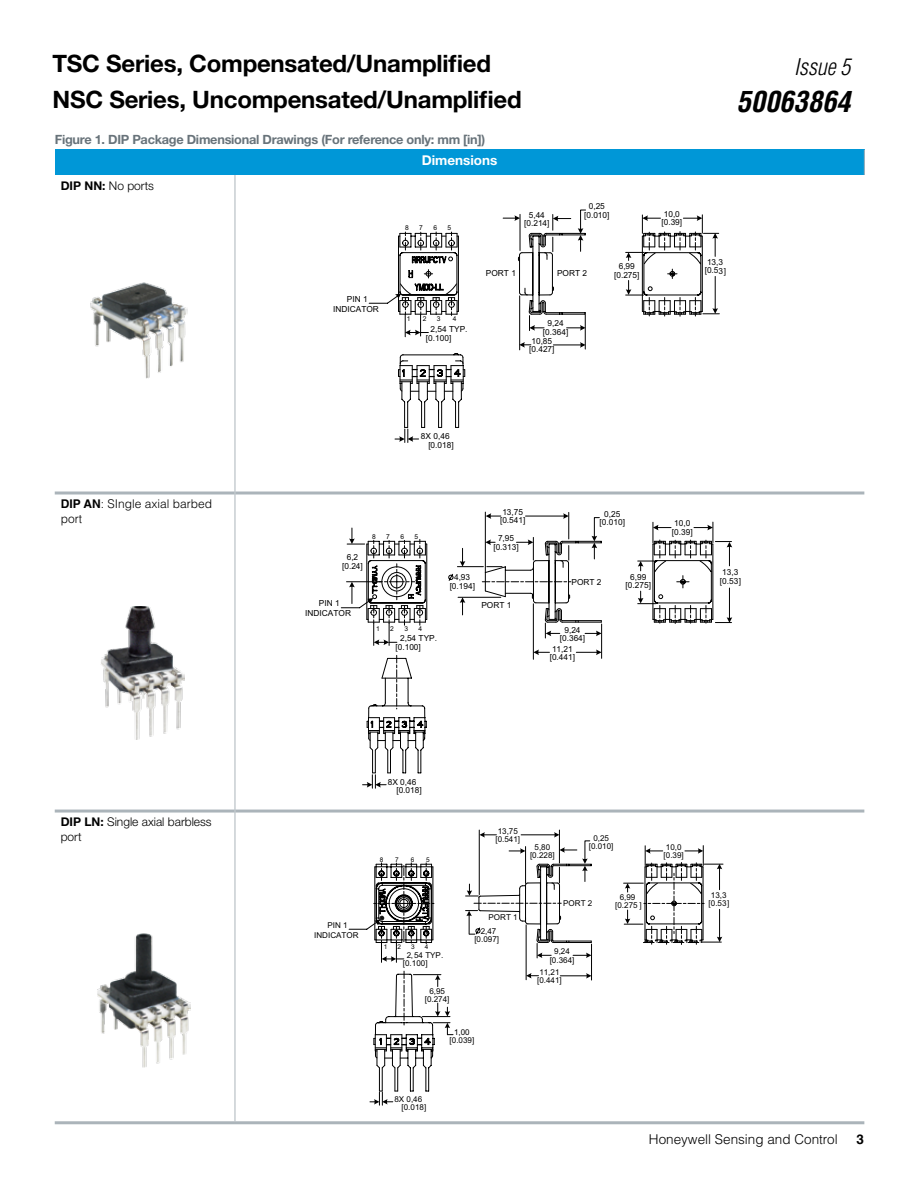
<style>
.page{position:relative;width:918px;height:1188px;background:#fff}
.page>*{position:absolute;margin:0;border:0;box-sizing:border-box;transform-origin:0 0}
.t1{font:italic 700 condensed 28.5px "Helvetica LT Std";color:#000}
.t2{font:700 24px/36px "Helvetica Neue LT Std";letter-spacing:-.01em;color:#000}
.t3{font:italic 300 condensed 22.5px "Helvetica LT Std";color:#000}
.t4{font:300 13.5px "Helvetica LT Std";color:#000}
.t5{font:700 13.5px "Helvetica Neue LT Std";color:#fff}
.t6{font:700 13.5px "Helvetica LT Std";color:#000}
.t7{font:700 12.75px "Helvetica Neue LT Std";letter-spacing:-.02em;color:#68737a}
.t8{font:300 12px/15px "Helvetica Neue LT Std";color:#000}
.t9{font:300 12px/15px "Helvetica LT Std";color:#000}
.t10{font:8.4px/8.4px "Arial";color:#010101;text-align:center}
.t11{font:8.1px/8.1px "Arial";color:#010101;text-align:center}
.t12{font:6.6px "Arial";color:#010101}
.t13{font:6.45px "Arial";color:#010101}
.s1{font-weight:700}
</style>
<div class="page">
<div style="left:55px;top:150px;width:809px;height:25px;background:#0097d7"></div>
<hr style="left:55px;top:492px;width:180px;height:3px;background:#abb4ba">
<hr style="left:235px;top:492px;width:629px;height:3px;background:#abb4ba">
<hr style="left:55px;top:810px;width:180px;height:3px;background:#abb4ba">
<hr style="left:235px;top:810px;width:629px;height:3px;background:#abb4ba">
<hr style="left:55px;top:1121px;width:180px;height:3px;background:#abb4ba">
<hr style="left:235px;top:1121px;width:629px;height:3px;background:#abb4ba">
<svg style="left:864px;top:150px;width:1px;height:25px"></svg>
<hr style="left:235px;top:175px;width:1px;height:318px;background:#abb4ba">
<hr style="left:235px;top:493px;width:1px;height:318px;background:#abb4ba">
<hr style="left:235px;top:811px;width:1px;height:310px;background:#abb4ba">
<svg style="left:341px;top:512px;width:391px;height:276px"></svg>
<svg style="left:624px;top:846px;width:99px;height:99px"></svg>
<svg style="left:370px;top:971px;width:83px;height:134px"></svg>
<hr style="left:591px;top:944px;width:1px;height:36px;background:#010101">
<hr style="left:526px;top:925px;width:1px;height:55px;background:#010101">
<svg style="left:560px;top:973px;width:31px;height:6px"></svg>
<svg style="left:526px;top:973px;width:13px;height:5px"></svg>
<hr style="left:559px;top:830px;width:1px;height:33px;background:#010101">
<hr style="left:479px;top:830px;width:1px;height:65px;background:#010101">
<svg style="left:349px;top:832px;width:243px;height:130px"></svg>
<svg style="left:369px;top:210px;width:350px;height:233px"></svg>
<img style="left:90px;top:282px;width:98px;height:97px">
<img style="left:101px;top:607px;width:83px;height:133px">
<img style="left:97px;top:933px;width:94px;height:135px">
<h2 class="t2" style="left:52px;top:45px;width:471px">TSC Series, Compensated/Unamplified<br>NSC Series, Uncompensated/Unamplified</h2>
<h3 class="t3" style="left:794px;top:52px;width:58px">Issue 5</h3>
<h1 class="t1" style="left:736px;top:84px;width:115px">50063864</h1>
<h3 class="t7" style="left:55px;top:131px;width:432px">Figure 1. DIP Package Dimensional Drawings (For reference only: mm [in])</h3>
<h3 class="t5" style="left:422px;top:152px;width:77px">Dimensions</h3>
<h3 class="t8" style="left:61px;top:178px;width:95px"><span class="s1">DIP NN:</span> No ports</h3>
<p class="t12" style="left:405px;top:223px;width:5px">8</p>
<p class="t12" style="left:419px;top:223px;width:5px">7</p>
<p class="t12" style="left:433px;top:223px;width:5px">6</p>
<p class="t12" style="left:448px;top:223px;width:5px">5</p>
<p class="t10" style="left:524px;top:211px;width:27px">5,44 [0.214]</p>
<p class="t10" style="left:584px;top:202px;width:27px">0,25 [0.010]</p>
<p class="t10" style="left:661px;top:210px;width:22px;text-align:left">10,0 [0.39]</p>
<h3 class="t9" style="left:61px;top:496px;width:153px"><span class="s1">DIP AN</span>: SIngle axial barbed port</h3>
<h3 class="t8" style="left:61px;top:814px;width:152px"><span class="s1">DIP LN:</span> Single axial barbless port</h3>
<p class="t10" style="left:333px;top:294px;width:47px;line-height:10.1px">PIN 1<br>INDICATOR</p>
<p class="t12" style="left:407px;top:314px;width:5px">1</p>
<p class="t12" style="left:423px;top:314px;width:5px">2</p>
<p class="t12" style="left:437px;top:314px;width:5px">3</p>
<p class="t12" style="left:453px;top:314px;width:5px">4</p>
<p class="t10" style="left:426px;top:325px;width:43px;text-align:left;text-indent:5px">2,54 TYP. [0.100]</p>
<p class="t10" style="left:486px;top:269px;width:32px">PORT 1</p>
<p class="t10" style="left:557px;top:269px;width:32px">PORT 2</p>
<p class="t10" style="left:705px;top:258px;width:23px;text-align:left">13,3 [0.53]</p>
<p class="t10" style="left:614px;top:262px;width:27px">6,99 [0.275]</p>
<p class="t10" style="left:543px;top:319px;width:27px">9,24 [0.364]</p>
<p class="t10" style="left:529px;top:337px;width:27px;text-align:left">10,85 [0.427]</p>
<p class="t10" style="left:428px;top:432px;width:27px;text-align:left;text-indent:-7px">8X 0,46 [0.018]</p>
<p class="t12" style="left:372px;top:533px;width:5px">8</p>
<p class="t12" style="left:386px;top:533px;width:5px">7</p>
<p class="t12" style="left:400px;top:533px;width:5px">6</p>
<p class="t12" style="left:415px;top:533px;width:5px">5</p>
<p class="t10" style="left:500px;top:508px;width:27px;text-align:left">13,75 [0.541]</p>
<p class="t10" style="left:493px;top:534px;width:27px">7,95 [0.313]</p>
<p class="t10" style="left:600px;top:510px;width:27px">0,25 [0.010]</p>
<p class="t10" style="left:672px;top:519px;width:22px;text-align:left">10,0 [0.39]</p>
<p class="t10" style="left:342px;top:553px;width:22px">6,2 [0.24]</p>
<p class="t10" style="left:305px;top:598px;width:47px;line-height:10.1px">PIN 1<br>INDICATOR</p>
<p class="t12" style="left:376px;top:624px;width:5px">1</p>
<p class="t12" style="left:390px;top:624px;width:5px">2</p>
<p class="t12" style="left:404px;top:624px;width:5px">3</p>
<p class="t12" style="left:419px;top:624px;width:5px">4</p>
<p class="t10" style="left:395px;top:634px;width:43px;text-align:left;text-indent:5px">2,54 TYP. [0.100]</p>
<p class="t10" style="left:450px;top:573px;width:27px">4,93 [0.194]</p>
<p class="t10" style="left:571px;top:577px;width:32px">PORT 2</p>
<p class="t10" style="left:626px;top:573px;width:27px">6,99 [0.275]</p>
<p class="t10" style="left:481px;top:601px;width:32px">PORT 1</p>
<p class="t10" style="left:560px;top:625px;width:27px">9,24 [0.364]</p>
<p class="t10" style="left:550px;top:645px;width:27px;text-align:left">11,21 [0.441]</p>
<p class="t10" style="left:720px;top:568px;width:23px;text-align:left">13,3 [0.53]</p>
<p class="t11" style="left:314px;top:920px;width:46px;line-height:9.8px">PIN 1<br>INDICATOR</p>
<p class="t10" style="left:396px;top:778px;width:27px;text-align:left;text-indent:-9px">8X 0,46 [0.018]</p>
<p class="t13" style="left:380px;top:855px;width:5px">8</p>
<p class="t13" style="left:395px;top:855px;width:5px">7</p>
<p class="t13" style="left:411px;top:855px;width:5px">6</p>
<p class="t13" style="left:426px;top:855px;width:5px">5</p>
<p class="t11" style="left:495px;top:828px;width:26px;text-align:left">13,75 [0.541]</p>
<p class="t11" style="left:530px;top:843px;width:26px">5,80 [0.228]</p>
<p class="t11" style="left:589px;top:834px;width:26px">0,25 [0.010]</p>
<p class="t13" style="left:384px;top:943px;width:5px">1</p>
<p class="t13" style="left:398px;top:943px;width:5px">2</p>
<p class="t13" style="left:411px;top:943px;width:5px">3</p>
<p class="t13" style="left:425px;top:943px;width:5px">4</p>
<p class="t11" style="left:403px;top:952px;width:42px;text-align:left;text-indent:4px">2,54 TYP. [0.100]</p>
<p class="t11" style="left:425px;top:987px;width:26px">6,95 [0.274]</p>
<p class="t11" style="left:489px;top:913px;width:31px">PORT 1</p>
<p class="t11" style="left:474px;top:927px;width:26px">2,47 [0.097]</p>
<p class="t11" style="left:450px;top:1028px;width:26px">1,00 [0.039]</p>
<p class="t11" style="left:563px;top:899px;width:31px">PORT 2</p>
<p class="t11" style="left:550px;top:948px;width:26px">9,24 [0.364]</p>
<p class="t11" style="left:537px;top:968px;width:26px;text-align:left">11,21 [0.441]</p>
<p class="t11" style="left:615px;top:893px;width:28px">6,99 [0.275 ]</p>
<p class="t11" style="left:664px;top:843px;width:22px;text-align:left">10,0 [0.39]</p>
<p class="t11" style="left:709px;top:891px;width:22px;text-align:left">13,3 [0.53]</p>
<p class="t11" style="left:402px;top:1095px;width:26px;text-align:left;text-indent:-7px">8X 0,46 [0.018]</p>
<h3 class="t4" style="left:649px;top:1130px;width:190px">Honeywell Sensing and Control</h3>
<h3 class="t6" style="left:856px;top:1131px;width:9px">3</h3>
</div>
